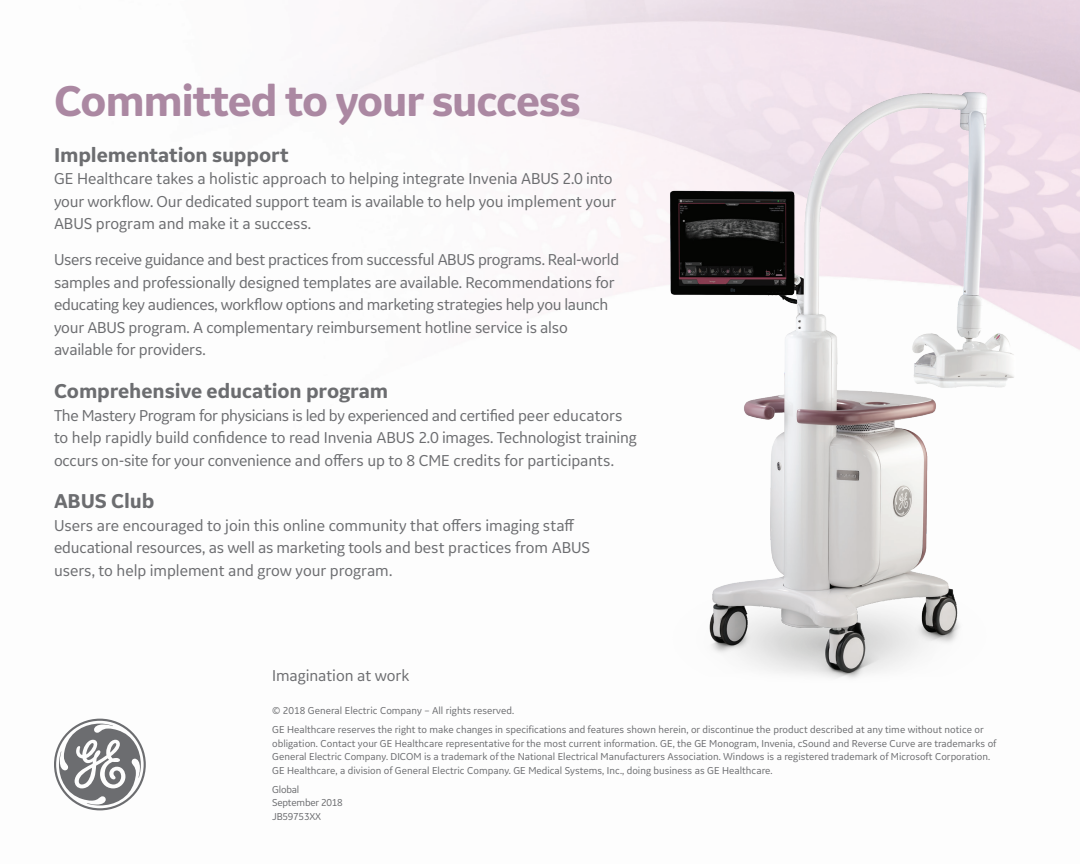
<style>
.page{position:relative;width:1080px;height:864px;background:#fff}
.page>*{position:absolute;margin:0;border:0;box-sizing:border-box;transform-origin:0 0}
.t1{font:700 45px "GE Inspira Sans";letter-spacing:-.03em;color:#ab88a2}
.t2{font:700 21px "GE Inspira Sans";letter-spacing:-.005em;color:#6c6d70}
._6pt_7_5-legal_footn{font:16.5px/22.5px "GE Inspira Sans";letter-spacing:-.01em;color:#6c6d70}
.t3{font:10.5px/13.5px "GE Inspira Sans";color:#6c6d70}
.t4{font:10.5px "GE Inspira Sans";letter-spacing:-.02em;color:#6c6d70}
</style>
<div class="page">
<svg style="left:54px;top:719px;width:92px;height:91px"></svg>
<img style="left:649px;top:48px;width:426px;height:634px">
<p class="t1" style="left:54px;top:73px;width:528px">Committed to your success</p>
<p class="t2" style="left:54px;top:142px;width:236px">Implementation support</p>
<p class="_6pt_7_5-legal_footn" style="left:54px;top:167px;width:564px">GE Healthcare takes a holistic approach to helping integrate Invenia ABUS 2.0 into your workflow. Our dedicated support team is available to help you implement your<br>ABUS program and make it a success.</p>
<p class="_6pt_7_5-legal_footn" style="left:54px;top:248px;width:567px">Users receive guidance and best practices from successful ABUS programs. Real-world samples and professionally designed templates are available. Recommendations for educating key audiences, workflow options and marketing strategies help you launch your ABUS program. A complementary reimbursement hotline service is also available for providers.</p>
<p class="t2" style="left:54px;top:378px;width:336px">Comprehensive education program</p>
<p class="_6pt_7_5-legal_footn" style="left:54px;top:404px;width:584px">The Mastery Program for physicians is led by experienced and certified peer educators to help rapidly build confidence to read Invenia ABUS 2.0 images. Technologist training occurs on-site for your convenience and offers up to 8 CME credits for participants.</p>
<p class="t2" style="left:54px;top:488px;width:102px">ABUS Club</p>
<p class="_6pt_7_5-legal_footn" style="left:54px;top:514px;width:538px">Users are encouraged to join this online community that offers imaging staff educational resources, as well as marketing tools and best practices from ABUS users, to help implement and grow your program.</p>
<p class="_6pt_7_5-legal_footn" style="left:272px;top:663px;width:139px">Imagination at work</p>
<p class="t3" style="left:272px;top:704px;width:243px">© 2018 General Electric Company – All rights reserved.</p>
<p class="t3" style="left:272px;top:723px;width:726px">GE Healthcare reserves the right to make changes in specifications and features shown herein, or discontinue the product described at any time without notice or obligation. Contact your GE Healthcare representative for the most current information. GE, the GE Monogram, Invenia, cSound and Reverse Curve are trademarks of General Electric Company. DICOM is a trademark of the National Electrical Manufacturers Association. Windows is a registered trademark of Microsoft Corporation.<br>GE Healthcare, a division of General Electric Company. GE Medical Systems, Inc., doing business as GE Healthcare.</p>
<p class="t3" style="left:272px;top:782px;width:29px">Global</p>
<p class="t4" style="left:272px;top:796px;width:72px">September 2018</p>
<p class="t4" style="left:272px;top:810px;width:50px">JB59753XX</p>
</div>
